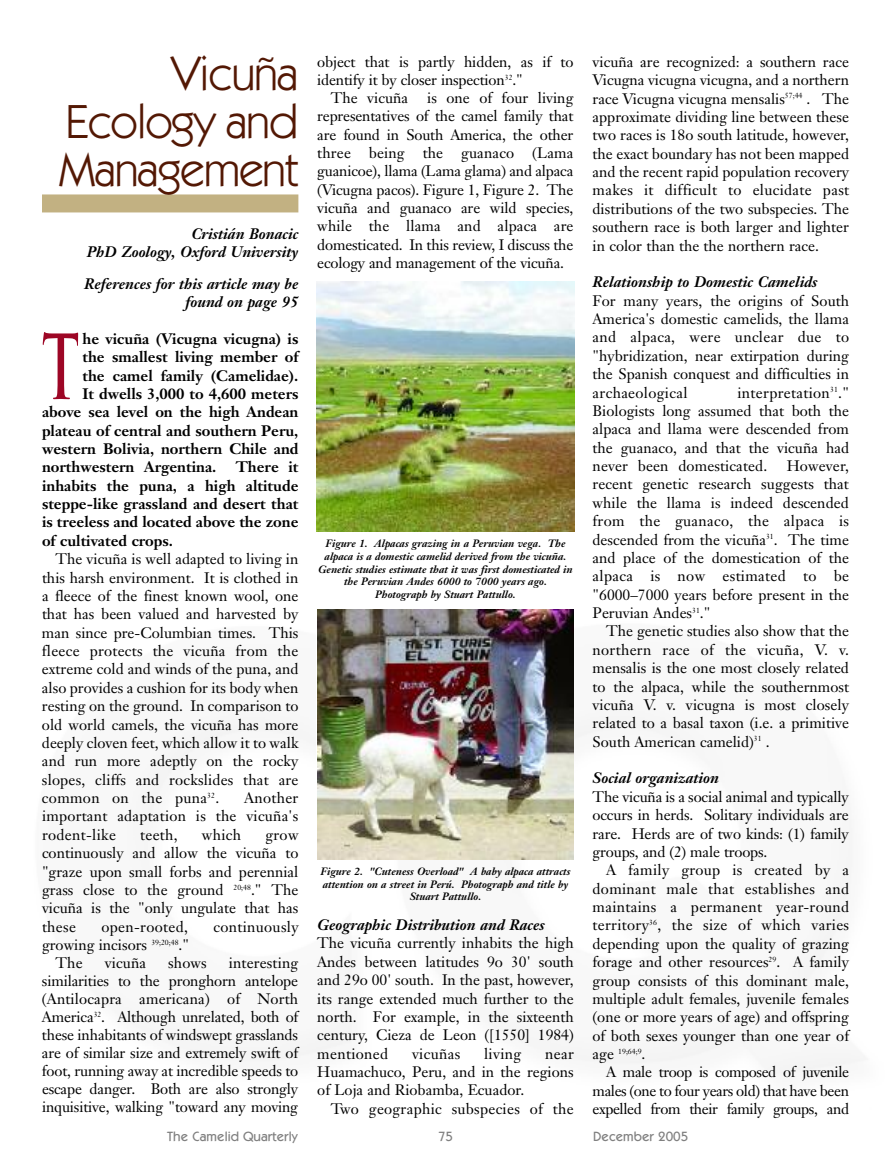
<style>
.page{position:relative;width:891px;height:1161px;background:#fff}
.page>*{position:absolute;margin:0;border:0;box-sizing:border-box;transform-origin:0 0}
.t1{font:700 87.3px "Trajan";color:#9d0625;scale:.6 1}
.t2{font:48px/47.7px "Itc Kabel";letter-spacing:-.025em;color:#531804;text-align:justify}
.t3{font:15px/18.3px "Janson Text";color:#000;text-align:justify}
.t4{font:700 15px/18.3px "Janson Text";color:#000;text-align:justify}
.t5{font:italic 700 15px/18px "Janson Text";color:#000;text-align:right}
.t6{font:15px "Janson Text";letter-spacing:.02em;color:#000}
.t7{font:500 13.5px "Itc Kabel";color:#808080}
.t8{font:italic 700 10.5px/12.6px "Janson Text";color:#000;text-align:center}
.t9{font:7.5px "Janson Text";color:#000}
.s1{font-size:15px}
</style>
<div class="page">
<img style="left:42px;top:194px;width:818px;height:880px">
<div style="left:42px;top:194px;width:256px;height:18px;background:#c2b182"></div>
<img style="left:317px;top:282px;width:257px;height:250px">
<img style="left:318px;top:610px;width:255px;height:249px">
<h2 class="t2" style="left:59px;top:54px;width:241px;text-indent:113px">Vicuña Ecology and Management</h2>
<p class="t5" style="left:87px;top:227px;width:213px">Cristián Bonacic<br>PhD Zoology, Oxford University</p>
<p class="t5" style="left:84px;top:276px;width:216px">References for this article may be found on page 95</p>
<h1 class="t1" style="left:42px;top:318px;width:63px">T</h1>
<p class="t4" style="left:82px;top:331px;width:217px">he vicuña (Vicugna vicugna) is</p>
<p class="t4" style="left:82px;top:349px;width:217px">the smallest living member of</p>
<p class="t4" style="left:82px;top:368px;width:217px">the camel family (Camelidae).</p>
<p class="t4" style="left:82px;top:386px;width:217px">It dwells 3,000 to 4,600 meters</p>
<p class="t4" style="left:42px;top:404px;width:258px">above sea level on the high Andean</p>
<p class="t4" style="left:42px;top:423px;width:258px">plateau of central and southern Peru,</p>
<p class="t4" style="left:42px;top:441px;width:258px">western Bolivia, northern Chile and</p>
<p class="t4" style="left:42px;top:460px;width:176px">northwestern Argentina.</p>
<p class="t4" style="left:42px;top:460px;width:258px;text-indent:194px">There it inhabits the puna, a high altitude steppe-like grassland and desert that is treeless and located above the zone of cultivated crops.</p>
<p class="t3" style="left:42px;top:551px;width:258px;text-indent:14px">The vicuña is well adapted to living in this harsh environment. It is clothed in a fleece of the finest known wool, one that has been valued and harvested by man since pre-Columbian times. This fleece protects the vicuña from the extreme cold and winds of the puna, and also provides a cushion for its body when resting on the ground. In comparison to old world camels, the vicuña has more deeply cloven feet, which allow it to walk and run more adeptly on the rocky slopes, cliffs and rockslides that are common on the puna<sup>32</sup>.</p>
<p class="t3" style="left:42px;top:790px;width:258px;text-indent:202px">Another important adaptation is the vicuña's rodent-like</p>
<p class="t3" style="left:140px;top:827px;width:39px">teeth,</p>
<p class="t3" style="left:202px;top:827px;width:41px">which</p>
<p class="t3" style="left:42px;top:827px;width:258px;text-indent:223px">grow continuously and allow the vicuña to "graze upon small forbs and perennial grass close to the ground <sup>20;48</sup>." The vicuña is the "only ungulate that has these</p>
<p class="t6" style="left:101px;top:920px;width:88px">open-rooted,</p>
<p class="t6" style="left:213px;top:920px;width:87px">continuously</p>
<p class="t3" style="left:55px;top:937px;width:135px;text-indent:-13px">growing incisors <sup>39;20;48</sup>."<br>The</p>
<p class="t3" style="left:105px;top:956px;width:43px">vicuña</p>
<p class="t3" style="left:168px;top:956px;width:40px">shows</p>
<p class="t3" style="left:42px;top:956px;width:258px;text-indent:187px">interesting similarities to the pronghorn antelope (Antilocapra americana) of North America<sup>32</sup>. Although unrelated, both of these inhabitants of windswept grasslands are of similar size and extremely swift of foot, running away at incredible speeds to escape danger. Both are also strongly inquisitive, walking "toward any moving</p>
<p class="t3" style="left:317px;top:54px;width:258px">object that is partly hidden, as if to</p>
<p class="t3" style="left:317px;top:72px;width:207px">identify it by closer inspection<sup>32</sup>."</p>
<p class="t3" style="left:331px;top:90px;width:79px">The vicuña</p>
<p class="t3" style="left:317px;top:90px;width:258px;text-indent:110px">is one of four living representatives of the camel family that are found in South America, the other three being the guanaco (Lama guanicoe), llama (Lama glama) and alpaca (Vicugna pacos). Figure 1, Figure 2. The vicuña and guanaco are wild species, while the llama and alpaca are domesticated. In this review, I discuss the ecology and management of the vicuña.</p>
<p class="t8" style="left:318px;top:539px;width:256px">Figure 1. Alpacas grazing in a Peruvian vega. The alpaca is a domestic camelid derived from the vicuña.<br>Genetic studies estimate that it was first domesticated in the Peruvian Andes 6000 to 7000 years ago.<br>Photograph by Stuart Pattullo.</p>
<p class="t8" style="left:321px;top:866px;width:251px">Figure 2. "Cuteness Overload" A baby alpaca attracts attention on a street in Perú. Photograph and title by<br>Stuart Pattullo.</p>
<p class="t5" style="left:317px;top:918px;width:229px">Geographic Distribution and Races</p>
<p class="t3" style="left:317px;top:936px;width:258px">The vicuña currently inhabits the high Andes between latitudes 9o 30' south and 29o 00' south. In the past, however, its range extended much further to the north. For example, in the sixteenth century, Cieza de Leon ([1550] 1984) mentioned</p>
<p class="t6" style="left:412px;top:1048px;width:50px">vicuñas</p>
<p class="t3" style="left:484px;top:1046px;width:39px">living</p>
<p class="t3" style="left:317px;top:1046px;width:258px;text-indent:228px">near Huamachuco, Peru, and in the regions of Loja and Riobamba, Ecuador.</p>
<p class="t6" style="left:331px;top:1103px;width:244px">Two geographic subspecies of the</p>
<p class="t3" style="left:593px;top:54px;width:258px">vicuña are recognized: a southern race Vicugna vicugna vicugna, and a northern race Vicugna vicugna mensalis<sup>57;44</sup> . The approximate dividing line between these two races is 18o south latitude, however, the exact boundary has not been mapped and the recent rapid population recovery makes it difficult to elucidate past distributions of the two subspecies. The southern race is both larger and lighter in color than the the northern race.</p>
<p class="t5" style="left:593px;top:275px;width:226px">Relationship to Domestic Camelids</p>
<p class="t3" style="left:593px;top:293px;width:258px">For many years, the origins of South America's domestic camelids, the llama and alpaca, were unclear due to "hybridization, near extirpation during the Spanish conquest and difficulties in archaeological</p>
<p class="t3" style="left:593px;top:385px;width:258px;text-indent:145px">interpretation<sup>31</sup>." Biologists long assumed that both the alpaca and llama were descended from the guanaco, and that the vicuña had never been domesticated.</p>
<p class="t3" style="left:593px;top:458px;width:258px;text-indent:194px">However, recent genetic research suggests that while the llama is indeed descended from the guanaco, the alpaca is descended from the vicuña<sup>31</sup>. The time and place of the domestication of the alpaca is now estimated to be "6000–7000 years before present in the Peruvian Andes<sup>31</sup>."</p>
<p class="t3" style="left:593px;top:624px;width:258px;text-indent:14px">The genetic studies also show that the northern race of the vicuña, V. v. mensalis is the one most closely related to the alpaca, while the southernmost vicuña V. v. vicugna is most closely related to a basal taxon (i.e. a primitive South American camelid)<sup>31</sup> .</p>
<p class="t5" style="left:593px;top:771px;width:128px">Social organization</p>
<p class="t3" style="left:593px;top:789px;width:258px">The vicuña is a social animal and typically occurs in herds. Solitary individuals are rare. Herds are of two kinds: (1) family groups, and (2) male troops.</p>
<p class="t3" style="left:593px;top:863px;width:258px;text-indent:14px">A family group is created by a dominant male that establishes and maintains a permanent year-round territory<sup>36</sup>, the size of which varies depending upon the quality of grazing forage and other resources<sup>29</sup>. A family group consists of this dominant male, multiple adult females, juvenile females (one or more years of age) and offspring of both sexes younger than one year of</p>
<p class="t9" style="left:593px;top:1048px;width:54px"><span class="s1">age</span> 19;64;9<span class="s1">.</span></p>
<p class="t3" style="left:593px;top:1065px;width:258px;text-indent:14px">A male troop is composed of juvenile males (one to four years old) that have been expelled from their family groups, and</p>
<p class="t7" style="left:167px;top:1131px;width:132px">The Camelid Quarterly</p>
<p class="t7" style="left:438px;top:1131px;width:17px">75</p>
<p class="t7" style="left:593px;top:1131px;width:96px">December 2005</p>
</div>
